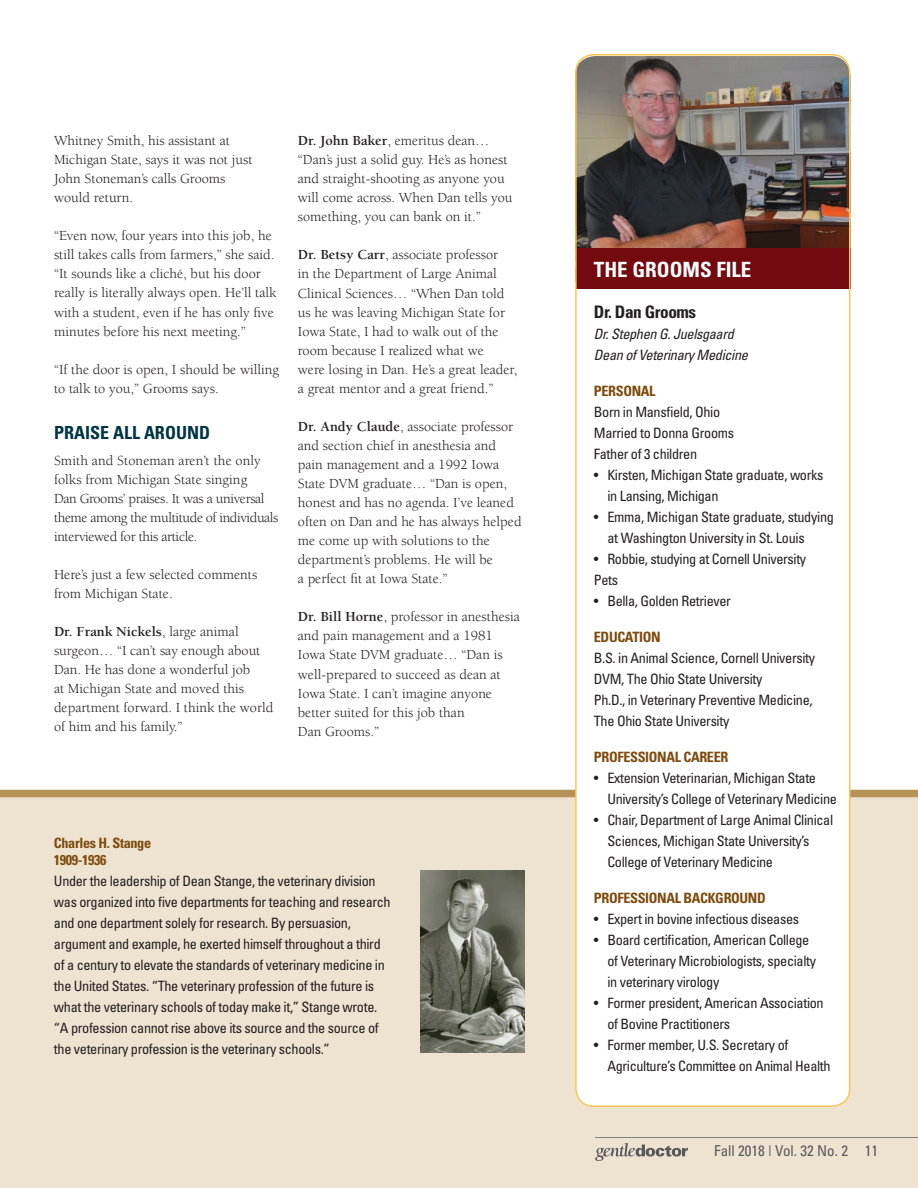
<style>
.page{position:relative;width:918px;height:1188px;background:#fff}
.page>*{position:absolute;margin:0;border:0;box-sizing:border-box;transform-origin:0 0}
.Headings{font:700 condensed 21px "Univers";color:#fff}
.Headings-2{font:700 condensed 18px "Univers";color:#003543}
.News_Body_Copy{font:700 condensed 17.25px "Univers";letter-spacing:-.025em;color:#231f20}
.t1{font:condensed 15px "Univers";color:#57585a}
.Body_Copy{font:14.25px/19px "Berkeley Std";color:#231f20}
.News_Body_Copy-2{font:condensed 14.25px/21px "Univers";letter-spacing:-.025em;color:#231f20}
.Body_Copy-2{font:14.25px/19px "Berkeley Std";letter-spacing:-.025em;color:#231f20}
.News_Body_Copy-3{font:700 condensed 14.25px "Univers";letter-spacing:-.025em;color:#7d4b0d}
.News_Body_Copy-4{font:italic condensed 14.25px/21px "Univers";letter-spacing:-.025em;color:#231f20}
.s1{font-weight:700}
</style>
<div class="page">
<div style="left:0;top:796px;width:918px;height:392px;background:#eee3d1"></div>
<div style="left:0;top:790px;width:918px;height:7px;background:#b79256"></div>
<div style="left:576px;top:55px;width:274px;height:1051px;background:#fff;border-radius:18px"></div>
<hr style="left:595px;top:1137px;width:323px;height:1px;background:#7e8083">
<svg style="left:595px;top:1143px;width:93px;height:18px"></svg>
<img style="left:575px;top:56px;width:275px;height:192px">
<div style="left:576px;top:248px;width:274px;height:41px;background:#730a10"></div>
<img style="left:420px;top:871px;width:105px;height:182px">
<div style="left:575px;top:54px;width:275px;height:1053px;border:2px solid #fec552;border-radius:18px"></div>
<p class="Body_Copy" style="left:54px;top:131px;width:200px">Whitney Smith, his assistant at<br>Michigan State, says it was not just<br>John Stoneman’s calls Grooms would return.</p>
<p class="Body_Copy" style="left:54px;top:227px;width:224px">“Even now, four years into this job, he still takes calls from farmers,” she said. “It sounds like a cliché, but his door really is literally always open. He’ll talk with a student, even if he has only five minutes before his next meeting.’’</p>
<p class="Body_Copy" style="left:54px;top:360px;width:227px;line-height:19.5px">“If the door is open, I should be willing to talk to you,” Grooms says.</p>
<p class="Headings-2" style="left:54px;top:421px;width:158px">PRAISE ALL AROUND</p>
<p class="Body_Copy-2" style="left:54px;top:451px;width:226px">Smith and Stoneman aren’t the only folks from Michigan State singing<br>Dan Grooms’ praises. It was a universal theme among the multitude of individuals interviewed for this article.</p>
<p class="Body_Copy" style="left:54px;top:565px;width:205px">Here’s just a few selected comments from Michigan State.</p>
<p class="Body_Copy" style="left:54px;top:622px;width:221px"><span class="s1">Dr. Frank Nickels</span>, large animal surgeon… “I can’t say enough about<br>Dan. He has done a wonderful job<br>at Michigan State and moved this department forward. I think the world of him and his family.”</p>
<p class="Body_Copy" style="left:298px;top:131px;width:216px"><span class="s1">Dr. John Baker</span>, emeritus dean… “Dan’s just a solid guy. He’s as honest and straight-shooting as anyone you will come across. When Dan tells you something, you can bank on it.”</p>
<p class="Body_Copy" style="left:298px;top:246px;width:221px"><span class="s1">Dr. Betsy Carr</span>, associate professor<br>in the Department of Large Animal Clinical Sciences… “When Dan told us he was leaving Michigan State for Iowa State, I had to walk out of the room because I realized what we<br>were losing in Dan. He’s a great leader, a great mentor and a great friend.”</p>
<p class="Body_Copy" style="left:298px;top:417px;width:225px"><span class="s1">Dr. Andy Claude</span>, associate professor and section chief in anesthesia and pain management and a 1992 Iowa State DVM graduate… “Dan is open, honest and has no agenda. I’ve leaned often on Dan and he has always helped me come up with solutions to the department’s problems. He will be<br>a perfect fit at Iowa State.”</p>
<p class="Body_Copy" style="left:298px;top:608px;width:223px"><span class="s1">Dr. Bill Horne</span>, professor in anesthesia and pain management and a 1981<br>Iowa State DVM graduate… “Dan is well-prepared to succeed as dean at<br>Iowa State. I can’t imagine anyone better suited for this job than<br>Dan Grooms.”</p>
<p class="News_Body_Copy-3" style="left:54px;top:834px;width:99px">Charles H. Stange</p>
<p class="News_Body_Copy-3" style="left:54px;top:851px;width:54px">1909-1936</p>
<p class="News_Body_Copy-2" style="left:54px;top:870px;width:338px">Under the leadership of Dean Stange, the veterinary division was organized into five departments for teaching and research and one department solely for research. By persuasion, argument and example, he exerted himself throughout a third of a century to elevate the standards of veterinary medicine in the United States. “The veterinary profession of the future is what the veterinary schools of today make it,” Stange wrote. “A profession cannot rise above its source and the source of the veterinary profession is the veterinary schools.”</p>
<p class="Headings" style="left:594px;top:257px;width:159px">THE GROOMS FILE</p>
<p class="News_Body_Copy" style="left:594px;top:302px;width:104px">Dr. Dan Grooms</p>
<p class="News_Body_Copy-4" style="left:594px;top:324px;width:156px">Dr. Stephen G. Juelsgaard<br>Dean of Veterinary Medicine</p>
<p class="News_Body_Copy-3" style="left:594px;top:383px;width:63px">PERSONAL</p>
<p class="News_Body_Copy-2" style="left:594px;top:402px;width:128px">Born in Mansfield, Ohio</p>
<p class="News_Body_Copy-2" style="left:594px;top:423px;width:142px">Married to Donna Grooms</p>
<p class="News_Body_Copy-2" style="left:594px;top:444px;width:105px">Father of 3 children</p>
<p class="News_Body_Copy-2" style="left:607px;top:465px;width:217px;text-indent:-13px">• Kirsten, Michigan State graduate, works in Lansing, Michigan</p>
<p class="News_Body_Copy-2" style="left:607px;top:507px;width:228px;text-indent:-14px">• Emma, Michigan State graduate, studying at Washington University in St. Louis</p>
<p class="News_Body_Copy-2" style="left:594px;top:549px;width:214px">• Robbie, studying at Cornell University</p>
<p class="News_Body_Copy-2" style="left:594px;top:570px;width:26px">Pets</p>
<p class="News_Body_Copy-2" style="left:594px;top:591px;width:139px">• Bella, Golden Retriever</p>
<p class="News_Body_Copy-3" style="left:594px;top:629px;width:68px">EDUCATION</p>
<p class="News_Body_Copy-2" style="left:594px;top:648px;width:223px">B.S. in Animal Science, Cornell University</p>
<p class="News_Body_Copy-2" style="left:594px;top:669px;width:170px">DVM, The Ohio State University</p>
<p class="News_Body_Copy-2" style="left:594px;top:690px;width:220px">Ph.D., in Veterinary Preventive Medicine,<br>The Ohio State University</p>
<p class="News_Body_Copy-3" style="left:594px;top:749px;width:136px">PROFESSIONAL CAREER</p>
<p class="News_Body_Copy-2" style="left:607px;top:768px;width:231px;text-indent:-14px">• Extension Veterinarian, Michigan State<br>University’s College of Veterinary Medicine</p>
<p class="News_Body_Copy-2" style="left:607px;top:810px;width:227px;text-indent:-14px">• Chair, Department of Large Animal Clinical<br>Sciences, Michigan State University’s<br>College of Veterinary Medicine</p>
<p class="News_Body_Copy-3" style="left:594px;top:890px;width:173px">PROFESSIONAL BACKGROUND</p>
<p class="News_Body_Copy-2" style="left:594px;top:909px;width:207px">• Expert in bovine infectious diseases</p>
<p class="News_Body_Copy-2" style="left:607px;top:930px;width:210px;text-indent:-13px">• Board certification, American College of Veterinary Microbiologists, specialty in veterinary virology</p>
<p class="News_Body_Copy-2" style="left:607px;top:993px;width:218px;text-indent:-13px">• Former president, American Association of Bovine Practitioners</p>
<p class="News_Body_Copy-2" style="left:607px;top:1035px;width:225px;text-indent:-13px">• Former member, U.S. Secretary of<br>Agriculture’s Committee on Animal Health</p>
<p class="t1" style="left:714px;top:1142px;width:165px">Fall 2018 | Vol. 32 No. 2 11</p>
</div>
